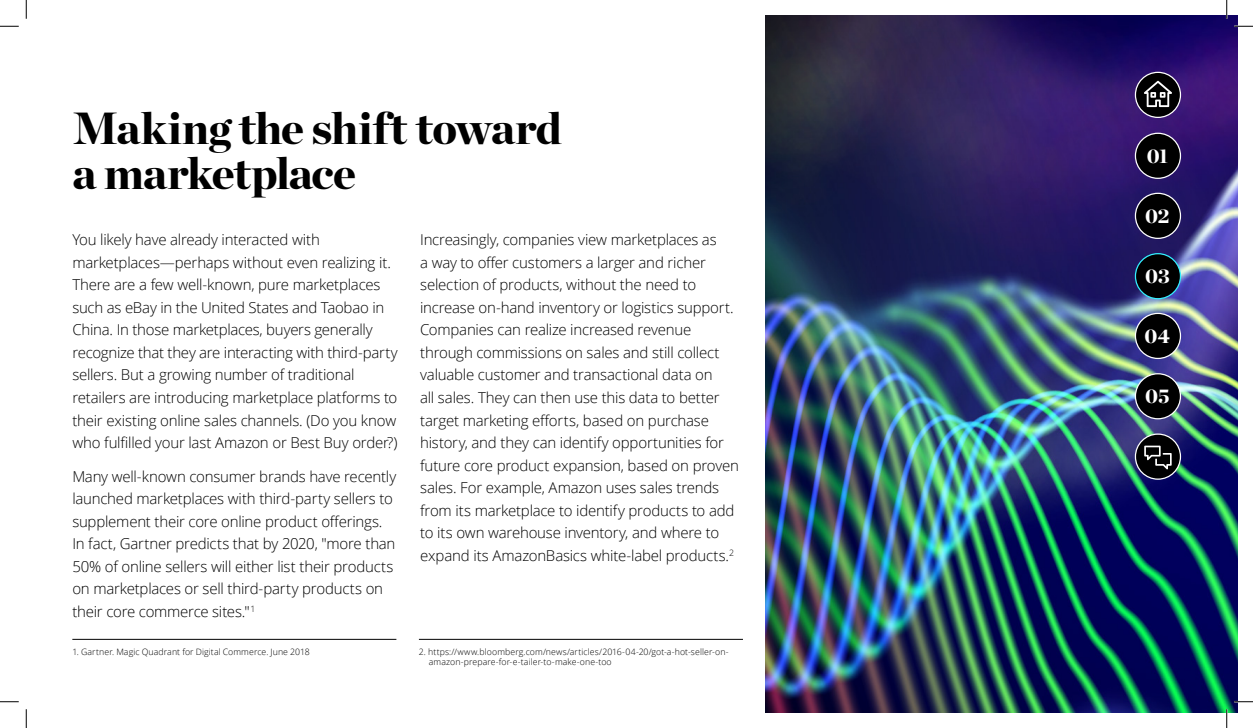
<style>
.page{position:relative;width:1253px;height:728px;background:#fff}
.page>*{position:absolute;margin:0;border:0;box-sizing:border-box;transform-origin:0 0}
.New-DD-H1{font:900 45px/45px "Chronicle Display";letter-spacing:-.02em;color:#000}
.Contents_page_number{font:900 20px "Chronicle Display";letter-spacing:-.005em;color:#fff}
.NEW_Body{font:300 15px/22.5px "Open Sans";letter-spacing:-.015em;color:#000}
.NEW_Body-2{font:300 8.75px/10.5px "Open Sans";letter-spacing:.01em;color:#000}
</style>
<div class="page">
<img style="left:765px;top:15px;width:473px;height:697px">
<hr style="left:72px;top:639px;width:324px;height:1px;background:#000">
<hr style="left:419px;top:639px;width:324px;height:1px;background:#000">
<svg style="left:1135px;top:72px;width:45px;height:45px"></svg>
<div style="left:1134px;top:72px;width:47px;height:46px;border:1px solid #fff;border-radius:50%"></div>
<svg style="left:1143px;top:81px;width:29px;height:26px"></svg>
<div style="left:1135px;top:133px;width:45px;height:45px;background:#000;border-radius:50%"></div>
<div style="left:1134px;top:133px;width:47px;height:46px;border:1px solid #fff;border-radius:50%"></div>
<div style="left:1135px;top:193px;width:45px;height:45px;background:#000;border-radius:50%"></div>
<div style="left:1134px;top:193px;width:47px;height:46px;border:1px solid #fff;border-radius:50%"></div>
<div style="left:1135px;top:254px;width:45px;height:45px;background:#000;border-radius:50%"></div>
<div style="left:1134px;top:253px;width:47px;height:46px;border:1px solid #34f0ff;border-radius:50%"></div>
<div style="left:1135px;top:313px;width:45px;height:45px;background:#000;border-radius:50%"></div>
<div style="left:1134px;top:313px;width:47px;height:46px;border:1px solid #fff;border-radius:50%"></div>
<div style="left:1135px;top:374px;width:45px;height:45px;background:#000;border-radius:50%"></div>
<div style="left:1134px;top:373px;width:47px;height:46px;border:1px solid #fff;border-radius:50%"></div>
<svg style="left:1135px;top:434px;width:45px;height:45px"></svg>
<div style="left:1134px;top:433px;width:47px;height:46px;border:1px solid #fff;border-radius:50%"></div>
<svg style="left:1144px;top:445px;width:27px;height:24px"></svg>
<svg style="left:0;top:25px;width:19px;height:2px"></svg>
<svg style="left:1234px;top:25px;width:18px;height:2px"></svg>
<svg style="left:0;top:701px;width:19px;height:1px"></svg>
<svg style="left:1234px;top:700px;width:18px;height:2px"></svg>
<svg style="left:25px;top:0;width:2px;height:19px"></svg>
<svg style="left:25px;top:709px;width:2px;height:19px"></svg>
<svg style="left:1225px;top:0;width:2px;height:19px"></svg>
<svg style="left:1225px;top:709px;width:2px;height:19px"></svg>
<p class="New-DD-H1" style="left:72px;top:102px;width:491px">Making the shift toward a marketplace</p>
<p class="NEW_Body" style="left:72px;top:228px;width:327px">You likely have already interacted with marketplaces—perhaps without even realizing it.<br>There are a few well-known, pure marketplaces such as eBay in the United States and Taobao in China. In those marketplaces, buyers generally recognize that they are interacting with third‑party sellers. But a growing number of traditional retailers are introducing marketplace platforms to their existing online sales channels. (Do you know who fulfilled your last Amazon or Best Buy order?)</p>
<p class="NEW_Body" style="left:72px;top:464px;width:325px">Many well-known consumer brands have recently launched marketplaces with third-party sellers to supplement their core online product offerings.<br>In fact, Gartner predicts that by 2020, "more than 50% of online sellers will either list their products on marketplaces or sell third-party products on their core commerce sites."<sup>1</sup></p>
<p class="NEW_Body" style="left:420px;top:228px;width:320px">Increasingly, companies view marketplaces as<br>a way to offer customers a larger and richer selection of products, without the need to increase on-hand inventory or logistics support.<br>Companies can realize increased revenue through commissions on sales and still collect valuable customer and transactional data on<br>all sales. They can then use this data to better target marketing efforts, based on purchase history, and they can identify opportunities for future core product expansion, based on proven sales. For example, Amazon uses sales trends from its marketplace to identify products to add to its own warehouse inventory, and where to expand its AmazonBasics white-label products.<sup>2</sup></p>
<p class="NEW_Body-2" style="left:72px;top:646px;width:239px">1. Gartner. Magic Quadrant for Digital Commerce. June 2018</p>
<p class="NEW_Body-2" style="left:429px;top:646px;width:301px;text-indent:-10px">2. https://www.bloomberg.com/news/articles/2016-04-20/got-a-hot-seller-on&shy;amazon-prepare-for-e-tailer-to-make-one-too</p>
<p class="Contents_page_number" style="left:1146px;top:139px;width:23px">01</p>
<p class="Contents_page_number" style="left:1145px;top:199px;width:26px">02</p>
<p class="Contents_page_number" style="left:1145px;top:259px;width:26px">03</p>
<p class="Contents_page_number" style="left:1144px;top:319px;width:27px">04</p>
<p class="Contents_page_number" style="left:1145px;top:379px;width:26px">05</p>
</div>
